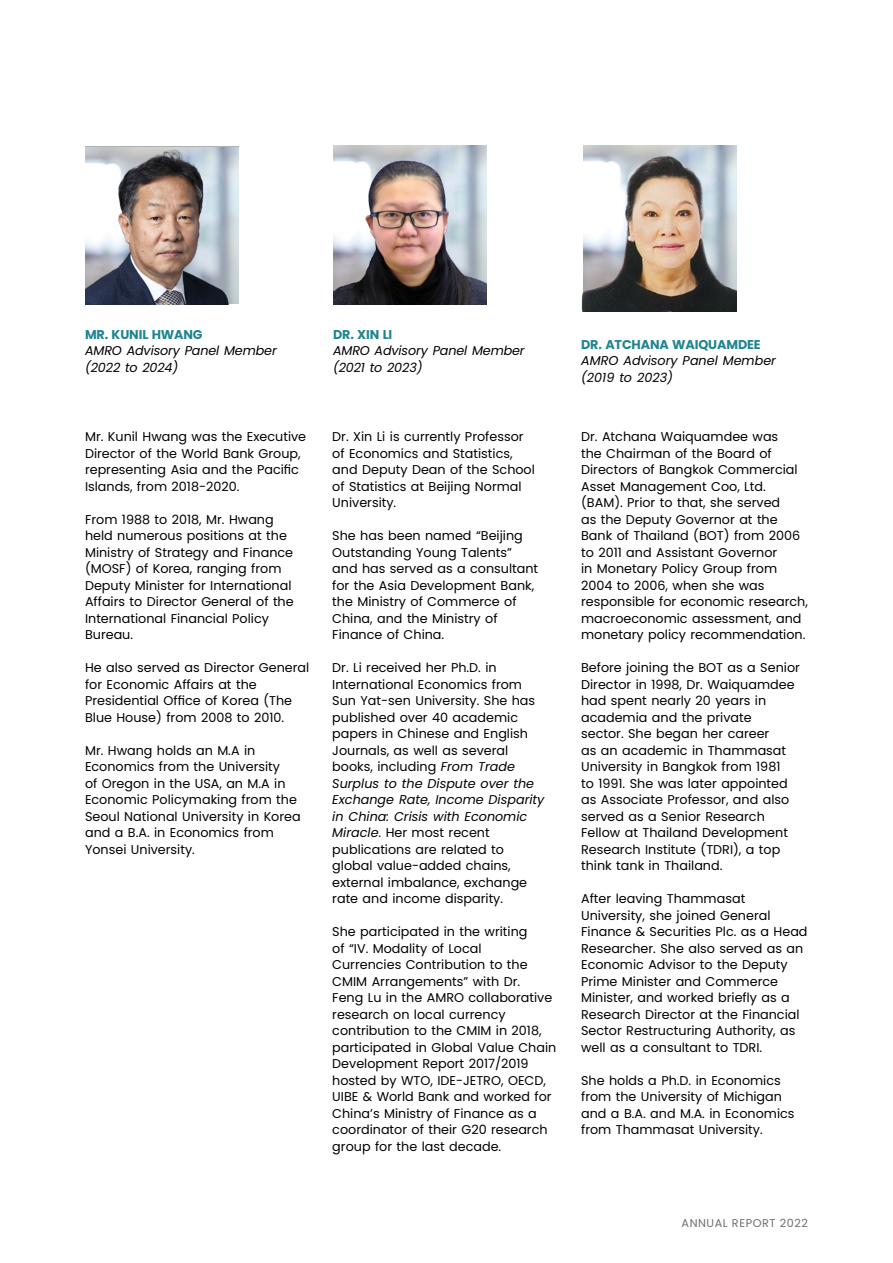
<style>
.page{position:relative;width:893px;height:1263px;background:#fff}
.page>*{position:absolute;margin:0;border:0;box-sizing:border-box;transform-origin:0 0}
.t1{font:12.75px/16.5px "Poppins";color:#000}
.t2{font:italic 12.75px/16.5px "Poppins";letter-spacing:-.01em;color:#000}
.t3{font:700 12.75px "Poppins";letter-spacing:-.01em;color:#20858f}
.t4{font:11.25px "Poppins";letter-spacing:.05em;color:#6d6e71}
.s1{font-style:italic}
</style>
<div class="page">
<img style="left:334px;top:147px;width:153px;height:158px">
<img style="left:581px;top:146px;width:155px;height:166px">
<img style="left:85px;top:146px;width:154px;height:158px">
<p class="t3" style="left:85px;top:327px;width:119px">MR. KUNIL HWANG</p>
<p class="t2" style="left:85px;top:343px;width:193px">AMRO Advisory Panel Member (2022 to 2024)</p>
<p class="t1" style="left:85px;top:429px;width:223px">Mr. Kunil Hwang was the Executive<br>Director of the World Bank Group, representing Asia and the Pacific<br>Islands, from 2018-2020.</p>
<p class="t1" style="left:85px;top:511px;width:210px">From 1988 to 2018, Mr. Hwang held numerous positions at the<br>Ministry of Strategy and Finance (MOSF) of Korea, ranging from<br>Deputy Minister for International<br>Affairs to Director General of the<br>International Financial Policy<br>Bureau.</p>
<p class="t1" style="left:85px;top:660px;width:226px">He also served as Director General for Economic Affairs at the<br>Presidential Office of Korea (The<br>Blue House) from 2008 to 2010.</p>
<p class="t1" style="left:85px;top:742px;width:217px">Mr. Hwang holds an M.A in<br>Economics from the University<br>of Oregon in the USA, an M.A in<br>Economic Policymaking from the<br>Seoul National University in Korea and a B.A. in Economics from<br>Yonsei University.</p>
<p class="t3" style="left:333px;top:327px;width:61px">DR. XIN LI</p>
<p class="t2" style="left:333px;top:343px;width:193px">AMRO Advisory Panel Member (2021 to 2023)</p>
<p class="t1" style="left:332px;top:429px;width:204px">Dr. Xin Li is currently Professor of Economics and Statistics, and Deputy Dean of the School of Statistics at Beijing Normal<br>University.</p>
<p class="t1" style="left:332px;top:528px;width:207px">She has been named “Beijing<br>Outstanding Young Talents” and has served as a consultant for the Asia Development Bank, the Ministry of Commerce of<br>China, and the Ministry of<br>Finance of China.</p>
<p class="t1" style="left:332px;top:660px;width:214px">Dr. Li received her Ph.D. in<br>International Economics from<br>Sun Yat-sen University. She has published over 40 academic papers in Chinese and English<br>Journals, as well as several books, including <span class="s1">From Trade<br>Surplus to the Dispute over the<br>Exchange Rate, Income Disparity in China: Crisis with Economic<br>Miracle</span>. Her most recent publications are related to global value-added chains, external imbalance, exchange rate and income disparity.</p>
<p class="t1" style="left:332px;top:924px;width:225px">She participated in the writing<br>of “IV. Modality of Local<br>Currencies Contribution to the<br>CMIM Arrangements” with Dr.<br>Feng Lu in the AMRO collaborative research on local currency contribution to the CMIM in 2018, participated in Global Value Chain<br>Development Report 2017/2019 hosted by WTO, IDE-JETRO, OECD,<br>UIBE &amp; World Bank and worked for<br>China’s Ministry of Finance as a coordinator of their G20 research group for the last decade.</p>
<p class="t3" style="left:581px;top:337px;width:181px">DR. ATCHANA WAIQUAMDEE</p>
<p class="t2" style="left:581px;top:353px;width:196px">AMRO Advisory Panel Member (2019 to 2023)</p>
<p class="t1" style="left:581px;top:429px;width:228px">Dr. Atchana Waiquamdee was<br>the Chairman of the Board of<br>Directors of Bangkok Commercial<br>Asset Management Coo, Ltd. (BAM). Prior to that, she served<br>as the Deputy Governor at the<br>Bank of Thailand (BOT) from 2006 to 2011 and Assistant Governor<br>in Monetary Policy Group from<br>2004 to 2006, when she was responsible for economic research, macroeconomic assessment, and monetary policy recommendation.</p>
<p class="t1" style="left:581px;top:660px;width:220px">Before joining the BOT as a Senior<br>Director in 1998, Dr. Waiquamdee had spent nearly 20 years in academia and the private<br>sector. She began her career<br>as an academic in Thammasat<br>University in Bangkok from 1981<br>to 1991. She was later appointed as Associate Professor, and also served as a Senior Research<br>Fellow at Thailand Development<br>Research Institute (TDRI), a top think tank in Thailand.</p>
<p class="t1" style="left:581px;top:891px;width:228px">After leaving Thammasat<br>University, she joined General<br>Finance &amp; Securities Plc. as a Head<br>Researcher. She also served as an<br>Economic Advisor to the Deputy<br>Prime Minister and Commerce<br>Minister, and worked briefly as a<br>Research Director at the Financial<br>Sector Restructuring Authority, as well as a consultant to TDRI.</p>
<p class="t1" style="left:581px;top:1072px;width:215px">She holds a Ph.D. in Economics from the University of Michigan and a B.A. and M.A. in Economics from Thammasat University.</p>
<p class="t4" style="left:682px;top:1216px;width:128px">ANNUAL REPORT 2022</p>
</div>
